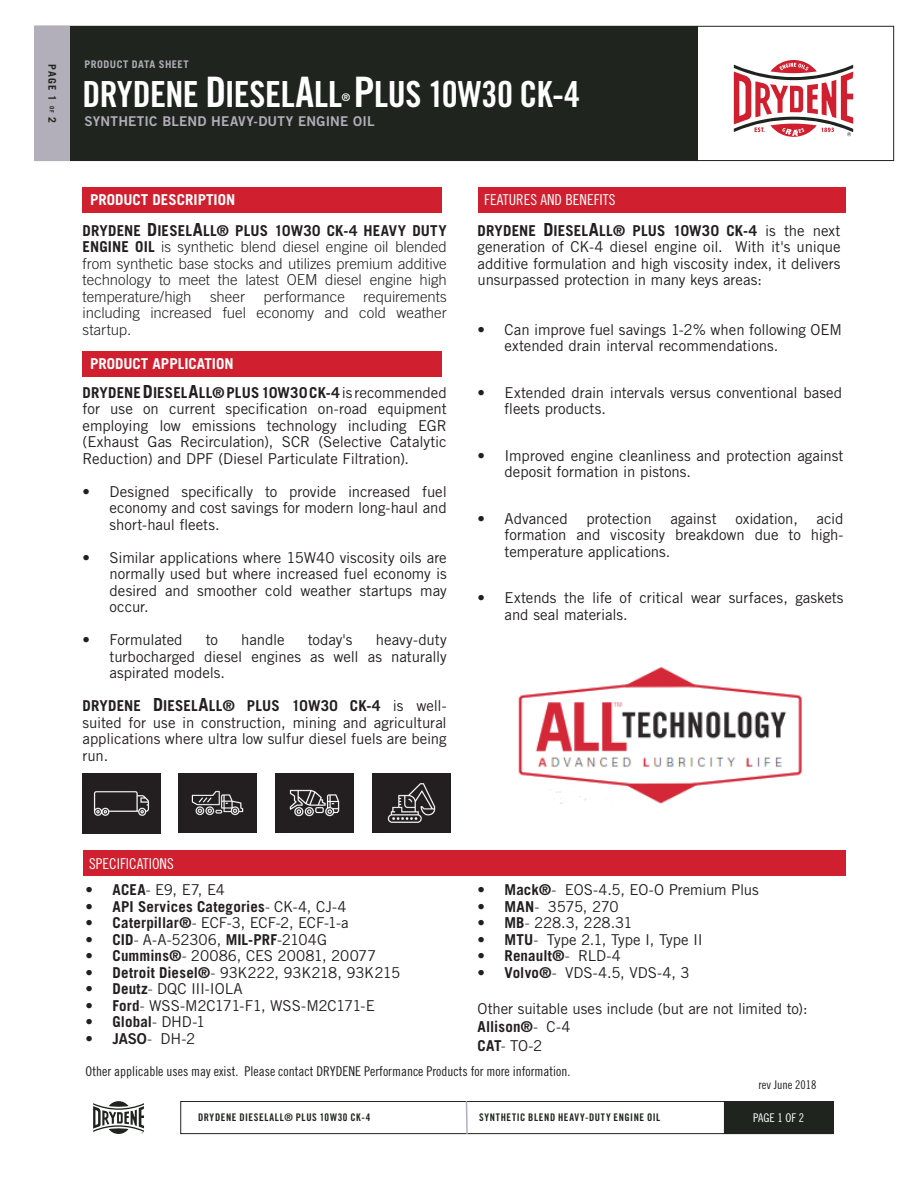
<style>
.page{position:relative;width:918px;height:1188px;background:#fff}
.page>*{position:absolute;margin:0;border:0;box-sizing:border-box;transform-origin:0 0}
.t1{font:36px "Trade Gothic LT Std Bd Cn 20";letter-spacing:-.015em;color:#fff}
.t2{font:15px/16.5px "Trade Gothic LT Std";letter-spacing:-.005em;color:#231f20;text-align:justify}
.t3{font:300 15px/16.5px "Trade Gothic LT Std";color:#231f20;text-align:justify}
.t4{font:700 15px "Trade Gothic LT Std";letter-spacing:.01em;color:#231f20}
.t5{font:700 15px "Trade Gothic LT Std";color:#fff}
.t6{font:15px "Trade Gothic LT Std Cn 18";color:#fff}
.t7{font:15px "Trade Gothic LT Std";letter-spacing:-.025em;color:#231f20}
.t8{font:15px "Trade Gothic LT Std Bd 2";color:#231f20}
.t9{font:13.5px "Trade Gothic LT Std Cn 18";color:#231f20}
.t10{font:13.5px "Trade Gothic LT Std Bd 2";letter-spacing:.015em;color:#b2aeba}
.t11{font:12px "Trade Gothic LT Std Cn 18";color:#231f20}
.t12{font:12px "Trade Gothic LT Std Cn 18";color:#fff}
.t13{font:10.5px "Trade Gothic LT Std Bd Cn 20";letter-spacing:.06em;color:#1f251e}
.t14{font:700 10.5px "Trade Gothic LT Std";letter-spacing:.045em;color:#b2aeba}
.t15{font:700 10.5px "Trade Gothic LT Std";letter-spacing:.07em;color:#fff}
.t16{font:700 10.5px "Trade Gothic LT Std";color:#1f251e}
.t17{font:10.5px "Trade Gothic LT Std Bd Cn 20";color:#fff}
.s1{font-size:6px}
.s2{font-size:42px}
.s3{font-weight:700}
.s4{font-weight:700;font-size:18px}
.s5{font-weight:300}
.s6{font-weight:400}
.s7{font-family:"Trade Gothic LT Std";font-weight:300}
.s8{font-family:"Trade Gothic LT Std"}
</style>
<div class="page">
<div style="left:180px;top:1101px;width:654px;height:33px;border:1px solid #1f251e"></div>
<svg style="left:93px;top:1101px;width:51px;height:33px"></svg>
<div style="left:35px;top:26px;width:859px;height:135px;background:#fff;border:1px solid #1f251e"></div>
<svg style="left:734px;top:60px;width:119px;height:77px"></svg>
<div style="left:70px;top:26px;width:628px;height:135px;background:#1f251e"></div>
<div style="left:34px;top:26px;width:36px;height:135px;background:#b2aeba"></div>
<div style="left:724px;top:1101px;width:110px;height:33px;background:#1f251e"></div>
<div style="left:83px;top:187px;width:359px;height:26px;background:#d0202f"></div>
<div style="left:478px;top:187px;width:367px;height:26px;background:#d0202f"></div>
<div style="left:83px;top:351px;width:359px;height:26px;background:#d0202f"></div>
<div style="left:83px;top:850px;width:762px;height:26px;background:#d0202f"></div>
<svg style="left:465px;top:1101px;width:4px;height:34px"></svg>
<img style="left:83px;top:774px;width:77px;height:59px">
<img style="left:178px;top:773px;width:78px;height:60px">
<img style="left:276px;top:773px;width:77px;height:60px">
<img style="left:373px;top:773px;width:77px;height:60px">
<img style="left:518px;top:667px;width:284px;height:137px">
<p class="t16" style="left:59px;top:64px;width:61px;rotate:90deg">PAGE 1 <span class="s1">OF</span> 2</p>
<p class="t14" style="left:85px;top:57px;width:106px">PRODUCT DATA SHEET</p>
<p class="t1" style="left:83px;top:72px;width:499px">DRYDENE <span class="s2">D</span>IESEL<span class="s2">A</span>LL <span class="s2">P</span>LUS 10W30 CK-4</p>
<p class="t17" style="left:342px;top:90px;width:10px">®</p>
<p class="t10" style="left:85px;top:113px;width:291px">SYNTHETIC BLEND HEAVY-DUTY ENGINE OIL</p>
<p class="t5" style="left:90px;top:191px;width:147px">PRODUCT DESCRIPTION</p>
<p class="t6" style="left:484px;top:191px;width:133px">FEATURES AND BENEFITS</p>
<p class="t3" style="left:83px;top:222px;width:366px"><span class="s3">DRYDENE</span> <span class="s4">D</span><span class="s3">IESEL</span><span class="s4">A</span><span class="s3">LL® PLUS 10W30 CK-4 HEAVY DUTY ENGINE OIL</span> is synthetic blend diesel engine oil blended from synthetic base stocks and utilizes premium additive technology to meet the latest OEM diesel engine high temperature/high sheer performance requirements including increased fuel economy and cold weather startup.</p>
<p class="t2" style="left:478px;top:222px;width:365px"><span class="s3">DRYDENE</span> <span class="s4">D</span><span class="s3">IESEL</span><span class="s4">A</span><span class="s3">LL® PLUS 10W30 CK-4</span> is the next generation of CK-4 diesel engine oil. With it's unique additive formulation and high viscosity index, it delivers unsurpassed protection in many keys areas:</p>
<p class="t2" style="left:505px;top:321px;width:339px;text-indent:-27px">• Can improve fuel savings 1-2% when following OEM extended drain interval recommendations.</p>
<p class="t2" style="left:505px;top:384px;width:339px;text-indent:-27px">• Extended drain intervals versus conventional based fleets products.</p>
<p class="t2" style="left:505px;top:447px;width:341px;text-indent:-27px">• Improved engine cleanliness and protection against deposit formation in pistons.</p>
<p class="t2" style="left:505px;top:510px;width:341px;text-indent:-27px">• Advanced protection against oxidation, acid formation and viscosity breakdown due to high&shy;temperature applications.</p>
<p class="t2" style="left:505px;top:589px;width:341px;text-indent:-27px">• Extends the life of critical wear surfaces, gaskets and seal materials.</p>
<p class="t5" style="left:90px;top:355px;width:145px">PRODUCT APPLICATION</p>
<p class="t2" style="left:83px;top:384px;width:366px"><span class="s3">DRYDENE</span> <span class="s4">D</span><span class="s3">IESEL</span><span class="s4">A</span><span class="s3">LL® PLUS 10W30 CK-4</span>is recommended for use on current specification on-road equipment employing low emissions technology including EGR (Exhaust Gas Recirculation), SCR (Selective Catalytic Reduction) and DPF (Diesel Particulate Filtration).</p>
<p class="t2" style="left:110px;top:483px;width:339px;text-indent:-27px">• Designed specifically to provide increased fuel economy and cost savings for modern long-haul and short-haul fleets.</p>
<p class="t2" style="left:110px;top:549px;width:339px;text-indent:-27px">• Similar applications where 15W40 viscosity oils are normally used but where increased fuel economy is desired and smoother cold weather startups may occur.</p>
<p class="t2" style="left:83px;top:631px;width:102px">• Formulated</p>
<p class="t2" style="left:206px;top:631px;width:14px">to</p>
<p class="t2" style="left:241px;top:631px;width:45px">handle</p>
<p class="t2" style="left:308px;top:631px;width:46px">today's</p>
<p class="t2" style="left:110px;top:631px;width:339px;text-indent:266px">heavy-duty turbocharged diesel engines as well as naturally aspirated models.</p>
<p class="t2" style="left:83px;top:697px;width:366px"><span class="s3">DRYDENE</span> <span class="s4">D</span><span class="s3">IESEL</span><span class="s4">A</span><span class="s3">LL® PLUS 10W30 CK-4</span> is well&shy;suited for use in construction, mining and agricultural applications where ultra low sulfur diesel fuels are being run.</p>
<p class="t6" style="left:89px;top:854px;width:86px">SPECIFICATIONS</p>
<p class="t2" style="left:478px;top:881px;width:283px"><span class="s3">• Mack®</span><span class="s5">-</span> EOS-4.5, EO-O Premium Plus</p>
<p class="t2" style="left:478px;top:898px;width:142px"><span class="s3">• MAN</span><span class="s5">-</span> 3575, 270</p>
<p class="t2" style="left:478px;top:914px;width:157px"><span class="s3">• MB</span><span class="s5">-</span> 228.3, 228.31</p>
<p class="t2" style="left:478px;top:931px;width:227px"><span class="s3">• MTU</span><span class="s5">-</span> Type 2.1, Type I, Type II</p>
<p class="t4" style="left:478px;top:947px;width:145px">• Renault®<span class="s5">-</span> <span class="s6">RLD-4</span></p>
<p class="t2" style="left:478px;top:964px;width:214px"><span class="s3">• Volvo®</span><span class="s5">-</span> VDS-4.5, VDS-4, 3</p>
<p class="t2" style="left:478px;top:1000px;width:332px">Other suitable uses include (but are not limited to):</p>
<p class="t4" style="left:478px;top:1017px;width:94px">Allison®<span class="s5">-</span> <span class="s6">C-4</span></p>
<p class="t2" style="left:478px;top:1038px;width:66px"><span class="s3">CAT</span><span class="s5">-</span> TO-2</p>
<p class="t9" style="left:86px;top:1063px;width:486px">Other applicable uses may exist. Please contact DRYDENE Performance Products for more information.</p>
<p class="t12" style="left:753px;top:1111px;width:53px">PAGE 1 OF 2</p>
<p class="t2" style="left:86px;top:881px;width:141px"><span class="s3">• ACEA</span><span class="s5">-</span> E9, E7, E4</p>
<p class="t4" style="left:86px;top:897px;width:263px">• API Services Categories<span class="s5">-</span> <span class="s6">CK-4, CJ-4</span></p>
<p class="t2" style="left:86px;top:914px;width:264px"><span class="s3">• Caterpillar®</span><span class="s5">-</span> ECF-3, ECF-2, ECF-1-a</p>
<p class="t2" style="left:86px;top:931px;width:243px"><span class="s3">• CID</span><span class="s5">-</span> A-A-52306, <span class="s3">MIL-PRF</span>-2104G</p>
<p class="t2" style="left:86px;top:947px;width:292px"><span class="s3">• Cummins®</span><span class="s5">-</span> 20086, CES 20081, 20077</p>
<p class="t2" style="left:86px;top:964px;width:316px"><span class="s3">• Detroit Diesel®</span><span class="s5">-</span> 93K222, 93K218, 93K215</p>
<p class="t2" style="left:86px;top:980px;width:159px"><span class="s3">• Deutz</span><span class="s5">-</span> DQC III-IOLA</p>
<p class="t7" style="left:86px;top:996px;width:291px"><span class="s3">• Ford</span><span class="s5">-</span> WSS-M2C171-F1, WSS-M2C171-E</p>
<p class="t4" style="left:86px;top:1013px;width:121px">• Global<span class="s5">-</span> <span class="s6">DHD-1</span></p>
<p class="t8" style="left:86px;top:1029px;width:111px">• JASO<span class="s7">-</span> <span class="s8">DH-2</span></p>
<p class="t11" style="left:758px;top:1077px;width:59px">rev June 2018</p>
<p class="t13" style="left:198px;top:1111px;width:174px">DRYDENE DIESELALL® PLUS 10W30 CK-4</p>
<p class="t15" style="left:759px;top:1111px;width:61px">PAGE 1 OF 3</p>
<p class="t13" style="left:479px;top:1111px;width:182px">SYNTHETIC BLEND HEAVY-DUTY ENGINE OIL</p>
</div>
